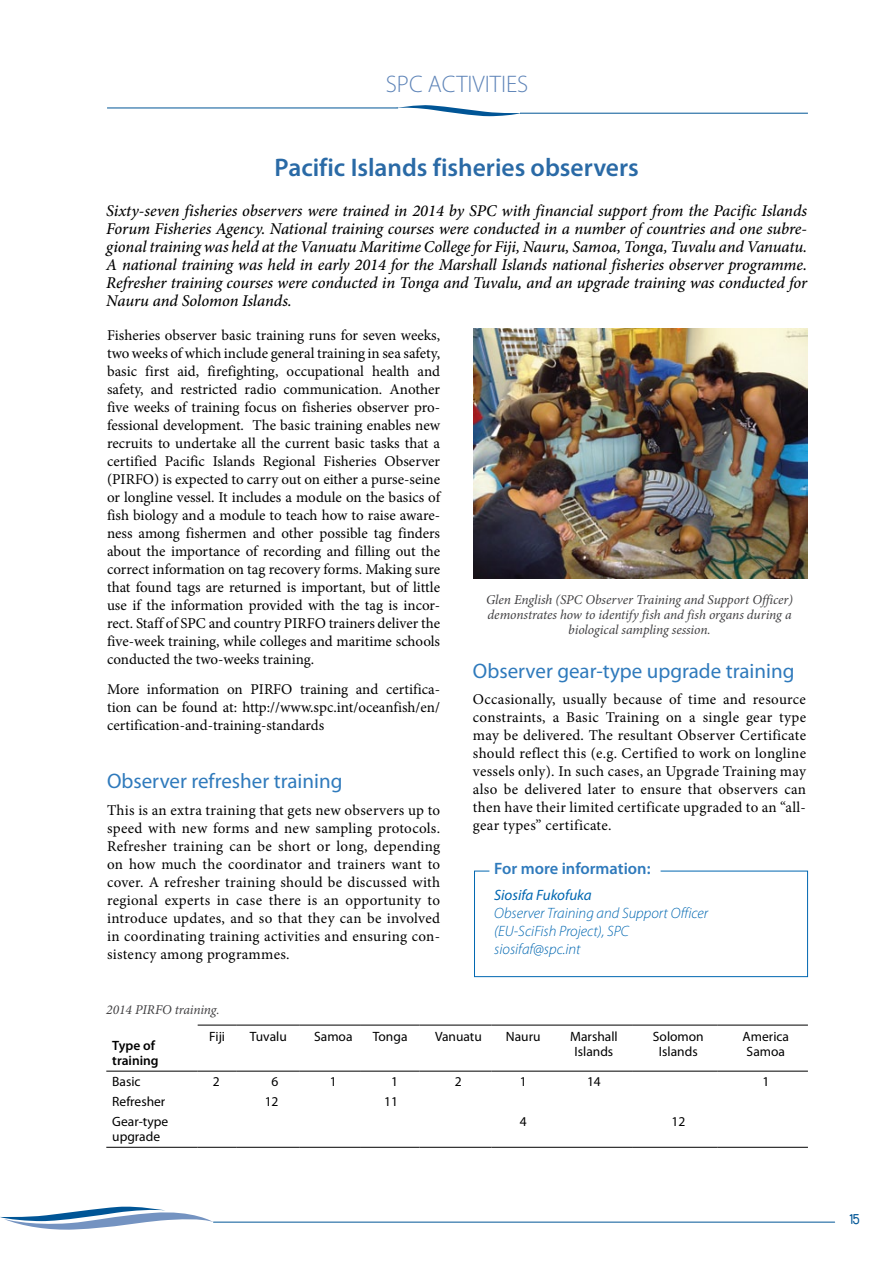
<style>
.page{position:relative;width:893px;height:1263px;background:#fff}
.page>*{position:absolute;margin:0;border:0;box-sizing:border-box;transform-origin:0 0}
.t1{font:600 25.5px "Myriad Pro";color:#2a6aa6}
.t2{font:300 24px "Myriad Pro";color:#5e84b8}
.t3{font:21px "Myriad Pro";color:#2f7abc}
.t4{font:italic 500 16.5px/18px "Minion Pro";letter-spacing:-.01em;color:#000;text-align:justify}
.t5{font:600 16.5px "Myriad Pro";color:#2f7abc}
.t6{font:15px/18px "Minion Pro";letter-spacing:.01em;color:#000;text-align:justify}
.t7{font:italic 300 15px/18px "Myriad Pro";color:#0067b1}
.t8{font:italic 15px "Myriad Pro";color:#0067b1}
.t9{font:15px "Duepuntozero";color:#005596}
.t10{font:italic 13.5px/15px "Minion Pro";letter-spacing:-.01em;color:#414042;text-align:center}
.t11{font:13.5px/15px "Myriad Pro";color:#000;text-align:center}
.t12{font:600 13.5px/15px "Myriad Pro";color:#000}
</style>
<div class="page">
<svg style="left:0;top:1206px;width:214px;height:24px"></svg>
<hr style="left:214px;top:1222px;width:621px;height:1px;background:#005596">
<hr style="left:520px;top:113px;width:288px;height:1px;background:#005596">
<hr style="left:107px;top:108px;width:291px;height:1px;background:#005596">
<svg style="left:395px;top:105px;width:126px;height:11px"></svg>
<hr style="left:198px;top:1025px;width:39px;height:1px;background:#000">
<hr style="left:237px;top:1025px;width:63px;height:1px;background:#000">
<hr style="left:300px;top:1025px;width:61px;height:1px;background:#000">
<hr style="left:361px;top:1025px;width:58px;height:1px;background:#000">
<hr style="left:419px;top:1025px;width:72px;height:1px;background:#000">
<hr style="left:491px;top:1025px;width:58px;height:1px;background:#000">
<hr style="left:549px;top:1025px;width:84px;height:1px;background:#000">
<hr style="left:633px;top:1025px;width:85px;height:1px;background:#000">
<hr style="left:718px;top:1025px;width:90px;height:1px;background:#000">
<hr style="left:106px;top:1147px;width:92px;height:1px;background:#000">
<hr style="left:198px;top:1147px;width:39px;height:1px;background:#000">
<hr style="left:237px;top:1147px;width:63px;height:1px;background:#000">
<hr style="left:300px;top:1147px;width:61px;height:1px;background:#000">
<hr style="left:361px;top:1147px;width:58px;height:1px;background:#000">
<hr style="left:419px;top:1147px;width:72px;height:1px;background:#000">
<hr style="left:491px;top:1147px;width:58px;height:1px;background:#000">
<hr style="left:549px;top:1147px;width:84px;height:1px;background:#000">
<hr style="left:633px;top:1147px;width:85px;height:1px;background:#000">
<hr style="left:718px;top:1147px;width:90px;height:1px;background:#000">
<hr style="left:106px;top:1071px;width:92px;height:1px;background:#000">
<hr style="left:198px;top:1071px;width:39px;height:1px;background:#000">
<hr style="left:237px;top:1071px;width:63px;height:1px;background:#000">
<hr style="left:300px;top:1071px;width:61px;height:1px;background:#000">
<hr style="left:361px;top:1071px;width:58px;height:1px;background:#000">
<hr style="left:419px;top:1071px;width:72px;height:1px;background:#000">
<hr style="left:491px;top:1071px;width:58px;height:1px;background:#000">
<hr style="left:549px;top:1071px;width:84px;height:1px;background:#000">
<hr style="left:633px;top:1071px;width:85px;height:1px;background:#000">
<hr style="left:718px;top:1071px;width:90px;height:1px;background:#000">
<img style="left:473px;top:328px;width:334px;height:250px">
<svg style="left:474px;top:870px;width:334px;height:107px"></svg>
<h2 class="t2" style="left:386px;top:70px;width:144px">SPC ACTIVITIES</h2>
<h1 class="t1" style="left:275px;top:152px;width:366px">Pacific Islands fisheries observers</h1>
<p class="t4" style="left:106px;top:201px;width:702px">Sixty-seven fisheries observers were trained in 2014 by SPC with financial support from the Pacific Islands Forum Fisheries Agency. National training courses were conducted in a number of countries and one subre&shy;gional training was held at the Vanuatu Maritime College for Fiji, Nauru, Samoa, Tonga, Tuvalu and Vanuatu.<br>A national training was held in early 2014 for the Marshall Islands national fisheries observer programme.<br>Refresher training courses were conducted in Tonga and Tuvalu, and an upgrade training was conducted for Nauru and Solomon Islands.</p>
<p class="t6" style="left:107px;top:326px;width:335px">Fisheries observer basic training runs for seven weeks, two weeks of which include general training in sea safety, basic first aid, firefighting, occupational health and safety, and restricted radio communication. Another five weeks of training focus on fisheries observer pro&shy;fessional development. The basic training enables new recruits to undertake all the current basic tasks that a certified Pacific Islands Regional Fisheries Observer (PIRFO) is expected to carry out on either a purse-seine or longline vessel. It includes a module on the basics of fish biology and a module to teach how to raise aware&shy;ness among fishermen and other possible tag finders about the importance of recording and filling out the correct information on tag recovery forms. Making sure that found tags are returned is important, but of little use if the information provided with the tag is incor&shy;rect. Staff of SPC and country PIRFO trainers deliver the five-week training, while colleges and maritime schools conducted the two-weeks training.</p>
<p class="t6" style="left:107px;top:681px;width:335px">More information on PIRFO training and certifica&shy;tion can be found at: http://www.spc.int/oceanfish/en/ certification-and-training-standards</p>
<h3 class="t3" style="left:107px;top:768px;width:237px">Observer refresher training</h3>
<p class="t6" style="left:107px;top:801px;width:335px">This is an extra training that gets new observers up to speed with new forms and new sampling protocols.<br>Refresher training can be short or long, depending on how much the coordinator and trainers want to cover. A refresher training should be discussed with regional experts in case there is an opportunity to introduce updates, and so that they can be involved in coordinating training activities and ensuring con&shy;sistency among programmes.</p>
<p class="t10" style="left:486px;top:592px;width:308px">Glen English (SPC Observer Training and Support Officer) demonstrates how to identify fish and fish organs during a biological sampling session.</p>
<h3 class="t3" style="left:473px;top:658px;width:323px">Observer gear-type upgrade training</h3>
<p class="t6" style="left:473px;top:690px;width:335px">Occasionally, usually because of time and resource constraints, a Basic Training on a single gear type may be delivered. The resultant Observer Certificate should reflect this (e.g. Certified to work on longline vessels only). In such cases, an Upgrade Training may also be delivered later to ensure that observers can then have their limited certificate upgraded to an “all&shy;gear types” certificate.</p>
<p class="t5" style="left:494px;top:858px;width:158px">For more information:</p>
<p class="t8" style="left:494px;top:886px;width:99px">Siosifa Fukofuka</p>
<p class="t7" style="left:494px;top:904px;width:216px">Observer Training and Support Officer (EU-SciFish Project), SPC siosifaf@spc.int</p>
<p class="t10" style="left:106px;top:1003px;width:115px">2014 PIRFO training.</p>
<p class="t12" style="left:112px;top:1038px;width:48px">Type of training</p>
<p class="t11" style="left:209px;top:1029px;width:17px">Fiji</p>
<p class="t11" style="left:250px;top:1029px;width:39px">Tuvalu</p>
<p class="t11" style="left:314px;top:1029px;width:40px">Samoa</p>
<p class="t11" style="left:373px;top:1029px;width:36px">Tonga</p>
<p class="t11" style="left:435px;top:1029px;width:48px">Vanuatu</p>
<p class="t11" style="left:506px;top:1029px;width:36px">Nauru</p>
<p class="t11" style="left:570px;top:1029px;width:49px">Marshall<br>Islands</p>
<p class="t11" style="left:653px;top:1029px;width:52px">Solomon<br>Islands</p>
<p class="t11" style="left:743px;top:1029px;width:48px;text-align:left">America<br>Samoa</p>
<p class="t11" style="left:112px;top:1073px;width:30px">Basic</p>
<p class="t11" style="left:213px;top:1073px;width:8px">2</p>
<p class="t11" style="left:272px;top:1073px;width:8px">6</p>
<p class="t11" style="left:330px;top:1073px;width:8px">1</p>
<p class="t11" style="left:391px;top:1073px;width:8px">1</p>
<p class="t11" style="left:455px;top:1073px;width:8px">2</p>
<p class="t11" style="left:520px;top:1073px;width:8px">1</p>
<p class="t11" style="left:587px;top:1073px;width:15px">14</p>
<p class="t11" style="left:762px;top:1073px;width:8px">1</p>
<p class="t11" style="left:112px;top:1094px;width:55px">Refresher</p>
<p class="t11" style="left:265px;top:1094px;width:15px">12</p>
<p class="t11" style="left:384px;top:1094px;width:15px">11</p>
<p class="t11" style="left:112px;top:1114px;width:57px;text-align:left">Gear-type upgrade</p>
<p class="t11" style="left:520px;top:1114px;width:8px">4</p>
<p class="t11" style="left:671px;top:1114px;width:15px">12</p>
<p class="t9" style="left:850px;top:1211px;width:12px">15</p>
</div>
